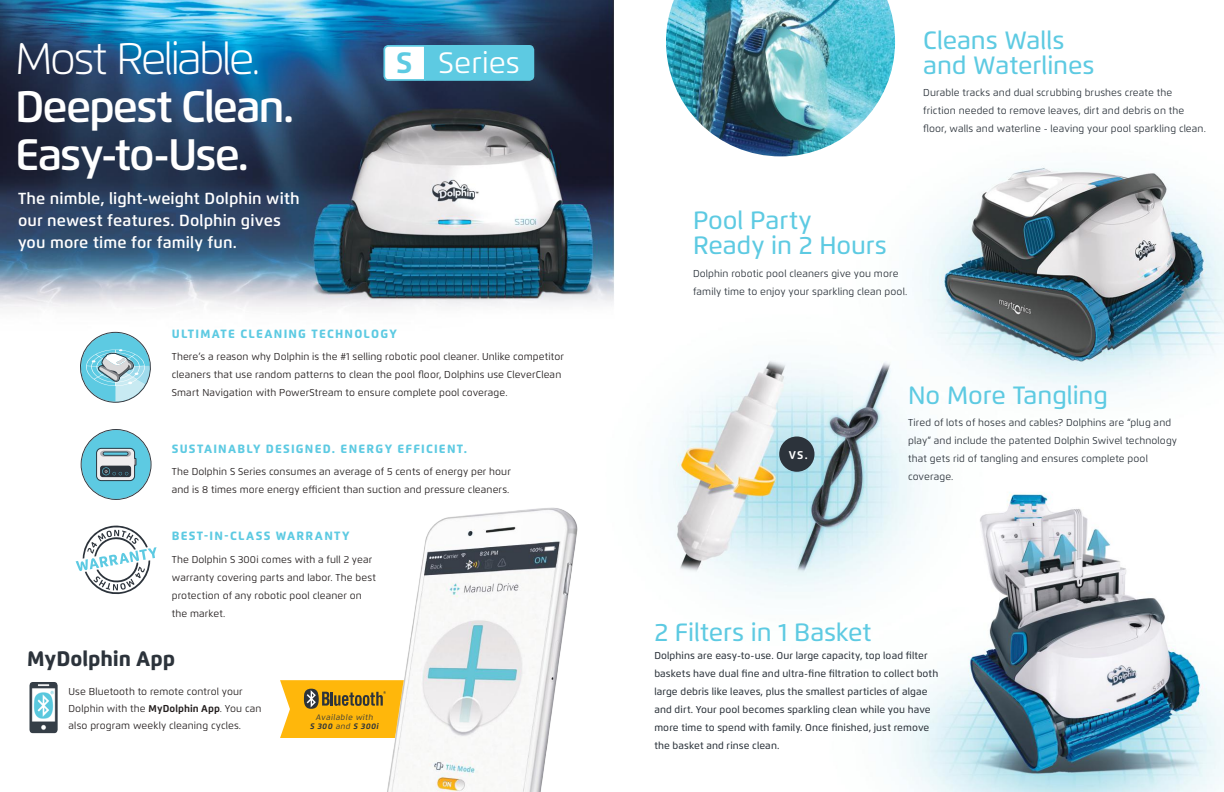
<style>
.page{position:relative;width:1224px;height:792px;background:#fff}
.page>*{position:absolute;margin:0;border:0;box-sizing:border-box;transform-origin:0 0}
.t1{font:600 44px/48px "Flexo";letter-spacing:-.045em;color:#fff}
.t2{font:300 44px "Flexo";letter-spacing:-.06em;color:#fff}
.t3{font:29.5px "Flexo";letter-spacing:.005em;color:#fff}
.t4{font:500 25px/25px "Flexo";letter-spacing:-.005em;color:#5dcae2}
.t5{font:800 21px "Flexo";letter-spacing:-.005em;color:#2c333b}
.t6{font:600 16px/22px "Flexo";letter-spacing:.005em;color:#fff}
.t7{font:800 12px "Flexo";letter-spacing:.1em;color:#5dcae2}
.t8{font:700 11.2px "Flexo";color:#fff}
.t9{font:10px/18px "Flexo";letter-spacing:.01em;color:#241f1f}
.t10{font:10px/18px "Flexo";letter-spacing:.01em;color:#2c333b}
.t11{font:500 10px/18px "Flexo";letter-spacing:.01em;color:#2c333b}
.t12{font:italic 8px/9px "Flexo";letter-spacing:.07em;color:#2c333b;text-align:center}
.s1{font-weight:700;color:#5dcae2}
.s2{font-weight:700}
</style>
<div class="page">
<img style="left:0;top:0;width:1224px;height:792px">
<svg style="left:280px;top:680px;width:95px;height:58px;background:#e8ad20"></svg>
<img style="left:27px;top:682px;width:33px;height:52px">
<svg style="left:383px;top:44px;width:151px;height:38px"></svg>
<img style="left:375px;top:507px;width:209px;height:285px">
<img style="left:666px;top:0;width:229px;height:156px">
<svg style="left:81px;top:429px;width:71px;height:71px"></svg>
<svg style="left:76px;top:525px;width:81px;height:72px"></svg>
<div style="left:779px;top:436px;width:35px;height:36px;background:#2c333b;border-radius:50%"></div>
<svg style="left:80px;top:332px;width:71px;height:71px"></svg>
<h1 class="t2" style="left:15px;top:32px;width:247px">Most Reliable.</h1>
<h1 class="t1" style="left:15px;top:82px;width:281px">Deepest Clean.<br>Easy-to-Use.</h1>
<h3 class="t6" style="left:18px;top:188px;width:283px">The nimble, light-weight Dolphin with our newest features. Dolphin gives you more time for family fun.</h3>
<h2 class="t3" style="left:396px;top:45px;width:125px"><span class="s1">S</span> Series</h2>
<p class="t7" style="left:172px;top:326px;width:227px">ULTIMATE CLEANING TECHNOLOGY</p>
<p class="t9" style="left:172px;top:348px;width:394px">There’s a reason why Dolphin is the #1 selling robotic pool cleaner. Unlike competitor cleaners that use random patterns to clean the pool floor, Dolphins use CleverClean<br>Smart Navigation with PowerStream to ensure complete pool coverage.</p>
<p class="t7" style="left:172px;top:441px;width:297px">SUSTAINABLY DESIGNED. ENERGY EFFICIENT.</p>
<p class="t9" style="left:172px;top:462px;width:341px">The Dolphin S Series consumes an average of 5 cents of energy per hour and is 8 times more energy efficient than suction and pressure cleaners.</p>
<p class="t7" style="left:172px;top:529px;width:179px">BEST-IN-CLASS WARRANTY</p>
<p class="t9" style="left:172px;top:550px;width:206px">The Dolphin S 300i comes with a full 2 year warranty covering parts and labor. The best protection of any robotic pool cleaner on the market.</p>
<h3 class="t5" style="left:27px;top:645px;width:150px">MyDolphin App</h3>
<p class="t9" style="left:69px;top:683px;width:194px;line-height:17px">Use Bluetooth to remote control your<br>Dolphin with the <span class="s2">MyDolphin App</span>. You can also program weekly cleaning cycles.</p>
<p class="t12" style="left:310px;top:713px;width:70px">Available with<br><span class="s2">S 300</span> and <span class="s2">S 300i</span></p>
<h3 class="t4" style="left:923px;top:28px;width:173px">Cleans Walls and Waterlines</h3>
<p class="t10" style="left:923px;top:84px;width:284px">Durable tracks and dual scrubbing brushes create the friction needed to remove leaves, dirt and debris on the floor, walls and waterline - leaving your pool sparkling clean.</p>
<h3 class="t4" style="left:693px;top:208px;width:195px">Pool Party<br>Ready in 2 Hours</h3>
<p class="t10" style="left:693px;top:264px;width:216px">Dolphin robotic pool cleaners give you more family time to enjoy your sparkling clean pool.</p>
<p class="t8" style="left:789px;top:448px;width:20px">VS.</p>
<h3 class="t4" style="left:908px;top:382px;width:201px">No More Tangling</h3>
<p class="t10" style="left:908px;top:414px;width:270px">Tired of lots of hoses and cables? Dolphins are “plug and play” and include the patented Dolphin Swivel technology that gets rid of tangling and ensures complete pool coverage.</p>
<h3 class="t4" style="left:654px;top:619px;width:219px">2 Filters in 1 Basket</h3>
<p class="t11" style="left:654px;top:646px;width:285px">Dolphins are easy-to-use. Our large capacity, top load filter baskets have dual fine and ultra-fine filtration to collect both large debris like leaves, plus the smallest particles of algae and dirt. Your pool becomes sparkling clean while you have more time to spend with family. Once finished, just remove the basket and rinse clean.</p>
</div>
